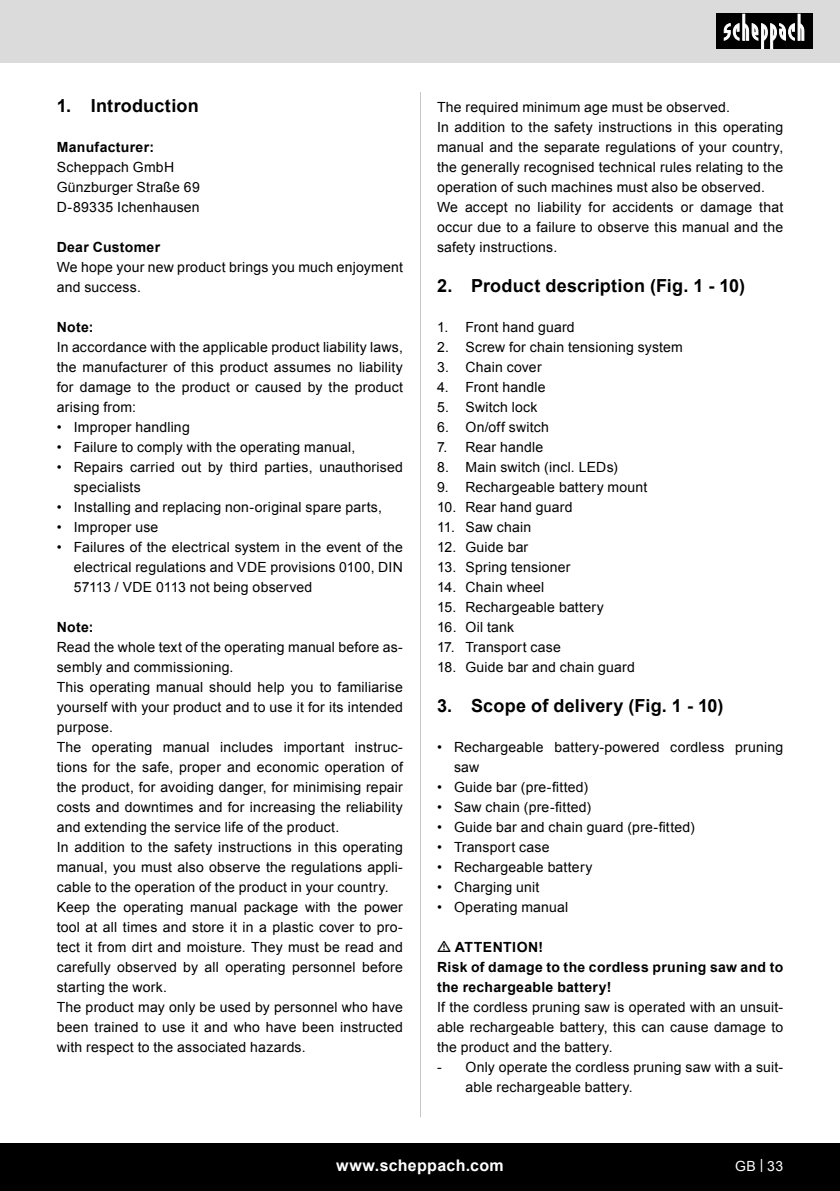
<style>
.page{position:relative;width:840px;height:1191px;background:#fff}
.page>*{position:absolute;margin:0;border:0;box-sizing:border-box;transform-origin:0 0}
.t1{font:700 18px "Arial";letter-spacing:.01em;color:#000}
.t2{font:700 16px "Arial";letter-spacing:.02em;color:#fff}
.t3{font:14px/20px "Arial";letter-spacing:.015em;color:#000;text-align:justify}
.t4{font:700 14px/20px "Arial";letter-spacing:.025em;color:#000}
.t5{font:14px "Arial";color:#fff}
</style>
<div class="page">
<div style="left:0;top:0;width:839px;height:63px;background:#dbdbdb"></div>
<div style="left:0;top:1143px;width:839px;height:48px;background:#000"></div>
<div style="left:716px;top:14px;width:96px;height:35px;background:#000"></div>
<svg style="left:723px;top:14px;width:81px;height:35px"></svg>
<hr style="left:420px;top:92px;width:1px;height:1025px;background:#c7c7c7">
<p class="t1" style="left:57px;top:94px;width:143px">1. Introduction</p>
<p class="t4" style="left:57px;top:138px;width:99px">Manufacturer:</p>
<p class="t3" style="left:57px;top:157px;width:119px">Scheppach GmbH</p>
<p class="t3" style="left:57px;top:177px;width:144px">Günzburger Straße 69</p>
<p class="t3" style="left:57px;top:197px;width:144px">D-89335 Ichenhausen</p>
<p class="t4" style="left:57px;top:238px;width:105px">Dear Customer</p>
<p class="t3" style="left:57px;top:257px;width:347px">We hope your new product brings you much enjoyment and success.</p>
<p class="t4" style="left:57px;top:318px;width:38px">Note:</p>
<p class="t3" style="left:57px;top:337px;width:347px">In accordance with the applicable product liability laws, the manufacturer of this product assumes no liability for damage to the product or caused by the product arising from:</p>
<p class="t3" style="left:57px;top:417px;width:134px">• Improper handling</p>
<p class="t3" style="left:57px;top:437px;width:300px">• Failure to comply with the operating manual,</p>
<p class="t3" style="left:74px;top:457px;width:330px;text-indent:-17px">• Repairs carried out by third parties, unauthorised specialists</p>
<p class="t3" style="left:57px;top:497px;width:326px">• Installing and replacing non-original spare parts,</p>
<p class="t3" style="left:57px;top:517px;width:103px">• Improper use</p>
<p class="t3" style="left:74px;top:537px;width:330px;text-indent:-17px">• Failures of the electrical system in the event of the electrical regulations and VDE provisions 0100, DIN 57113 / VDE 0113 not being observed</p>
<p class="t4" style="left:57px;top:618px;width:38px">Note:</p>
<p class="t3" style="left:57px;top:637px;width:347px">Read the whole text of the operating manual before as&shy;sembly and commissioning.</p>
<p class="t3" style="left:57px;top:677px;width:347px">This operating manual should help you to familiarise yourself with your product and to use it for its intended purpose.</p>
<p class="t3" style="left:57px;top:737px;width:347px">The operating manual includes important instruc&shy;tions for the safe, proper and economic operation of the product, for avoiding danger, for minimising repair costs and downtimes and for increasing the reliability and extending the service life of the product.</p>
<p class="t3" style="left:57px;top:837px;width:347px">In addition to the safety instructions in this operating manual, you must also observe the regulations appli&shy;cable to the operation of the product in your country.</p>
<p class="t3" style="left:57px;top:897px;width:347px">Keep the operating manual package with the power tool at all times and store it in a plastic cover to pro&shy;tect it from dirt and moisture. They must be read and carefully observed by all operating personnel before starting the work.</p>
<p class="t3" style="left:57px;top:997px;width:347px">The product may only be used by personnel who have been trained to use it and who have been instructed with respect to the associated hazards.</p>
<p class="t3" style="left:437px;top:97px;width:294px">The required minimum age must be observed.</p>
<p class="t3" style="left:437px;top:117px;width:347px">In addition to the safety instructions in this operating manual and the separate regulations of your country, the generally recognised technical rules relating to the operation of such machines must also be observed.</p>
<p class="t3" style="left:437px;top:197px;width:347px">We accept no liability for accidents or damage that occur due to a failure to observe this manual and the safety instructions.</p>
<p class="t1" style="left:437px;top:274px;width:309px">2. Product description (Fig. 1 - 10)</p>
<p class="t3" style="left:437px;top:317px;width:139px">1. Front hand guard</p>
<p class="t3" style="left:437px;top:337px;width:247px">2. Screw for chain tensioning system</p>
<p class="t3" style="left:437px;top:357px;width:106px">3. Chain cover</p>
<p class="t3" style="left:437px;top:377px;width:110px">4. Front handle</p>
<p class="t3" style="left:437px;top:397px;width:102px">5. Switch lock</p>
<p class="t3" style="left:437px;top:417px;width:113px">6. On/off switch</p>
<p class="t3" style="left:437px;top:437px;width:108px">7. Rear handle</p>
<p class="t3" style="left:437px;top:457px;width:182px">8. Main switch (incl. LEDs)</p>
<p class="t3" style="left:437px;top:477px;width:212px">9. Rechargeable battery mount</p>
<p class="t3" style="left:437px;top:497px;width:137px">10. Rear hand guard</p>
<p class="t3" style="left:437px;top:517px;width:96px">11. Saw chain</p>
<p class="t3" style="left:437px;top:537px;width:93px">12. Guide bar</p>
<p class="t3" style="left:437px;top:557px;width:135px">13. Spring tensioner</p>
<p class="t3" style="left:437px;top:577px;width:109px">14. Chain wheel</p>
<p class="t3" style="left:437px;top:597px;width:168px">15. Rechargeable battery</p>
<p class="t3" style="left:437px;top:617px;width:79px">16. Oil tank</p>
<p class="t3" style="left:437px;top:637px;width:125px">17. Transport case</p>
<p class="t3" style="left:437px;top:657px;width:199px">18. Guide bar and chain guard</p>
<p class="t1" style="left:437px;top:694px;width:288px">3. Scope of delivery (Fig. 1 - 10)</p>
<p class="t3" style="left:454px;top:737px;width:330px;text-indent:-17px">• Rechargeable battery-powered cordless pruning saw</p>
<p class="t3" style="left:437px;top:777px;width:153px">• Guide bar (pre-fitted)</p>
<p class="t3" style="left:437px;top:797px;width:156px">• Saw chain (pre-fitted)</p>
<p class="t3" style="left:437px;top:817px;width:259px">• Guide bar and chain guard (pre-fitted)</p>
<p class="t3" style="left:437px;top:837px;width:114px">• Transport case</p>
<p class="t3" style="left:437px;top:857px;width:157px">• Rechargeable battery</p>
<p class="t3" style="left:437px;top:877px;width:104px">• Charging unit</p>
<p class="t3" style="left:437px;top:897px;width:133px">• Operating manual</p>
<p class="t4" style="left:454px;top:938px;width:90px">ATTENTION!</p>
<p class="t4" style="left:437px;top:958px;width:347px">Risk of damage to the cordless pruning saw and to the rechargeable battery!</p>
<p class="t3" style="left:437px;top:997px;width:347px">If the cordless pruning saw is operated with an unsuit&shy;able rechargeable battery, this can cause damage to the product and the battery.</p>
<p class="t3" style="left:465px;top:1057px;width:319px;text-indent:-28px">- Only operate the cordless pruning saw with a suit&shy;able rechargeable battery.</p>
<p class="t2" style="left:336px;top:1154px;width:169px">www.scheppach.com</p>
<p class="t5" style="left:734px;top:1156px;width:50px">GB | 33</p>
</div>
